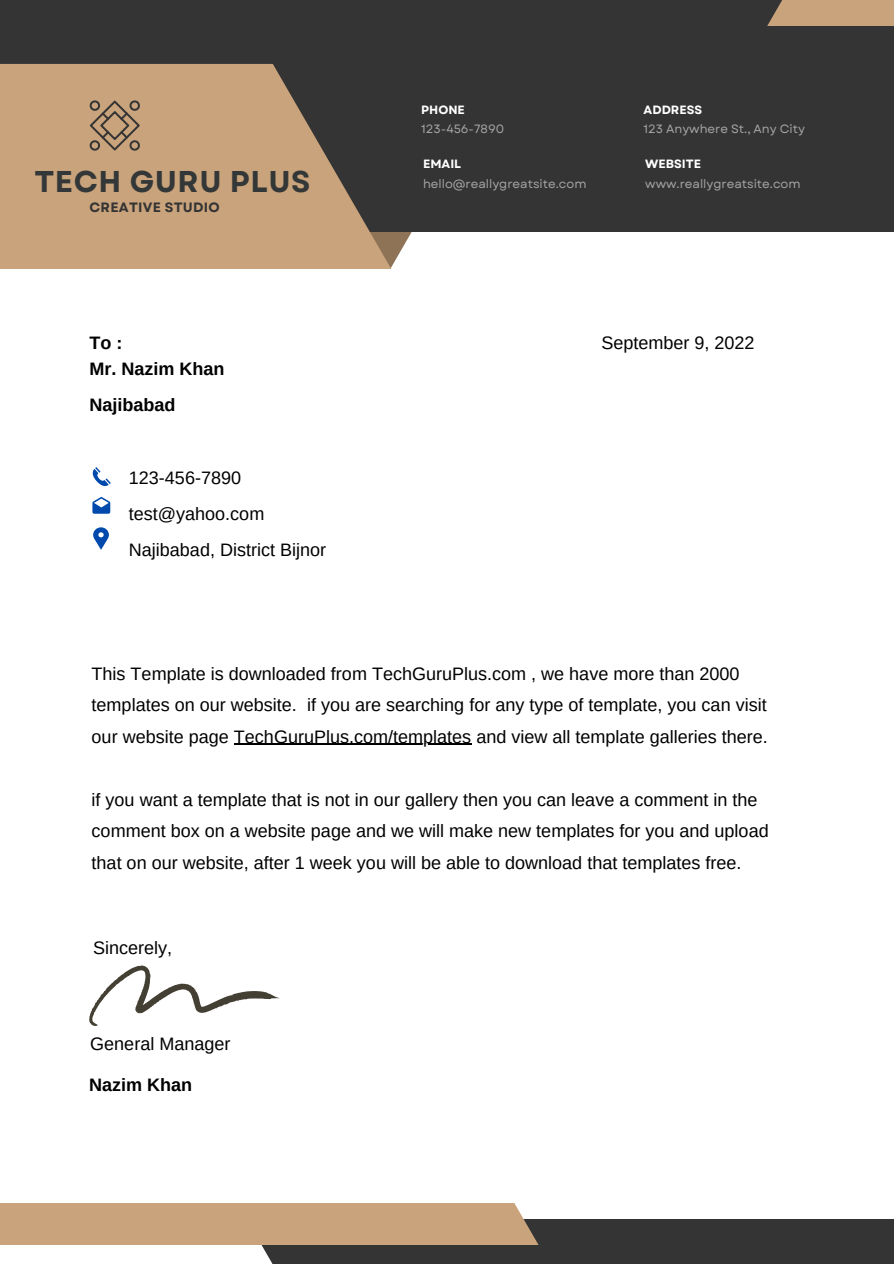
<style>
.page{position:relative;width:894px;height:1264px;background:#fff}
.page>*{position:absolute;margin:0;border:0;box-sizing:border-box;transform-origin:0 0}
.t1{font:700 30px "Garet";letter-spacing:.02em;color:#343737}
.t2{font:18px/31.5px "Arimo";color:#000}
.t3{font:700 18px/26.7px "Arimo";color:#000}
.t4{font:700 13.5px "Garet";letter-spacing:.02em;color:#343434}
.t5{font:12px "Garet";color:#a6a6a6}
.t6{font:700 12px "Garet";color:#fff}
</style>
<div class="page">
<svg style="left:392px;top:232px;width:20px;height:34px"></svg>
<div style="left:0;top:0;width:893px;height:232px;background:#343434"></div>
<svg style="left:0;top:64px;width:392px;height:205px;fill:#c9a37b"></svg>
<div style="left:768px;top:0;width:125px;height:25px;background:#c9a37b"></div>
<svg style="left:0;top:1203px;width:893px;height:60px"></svg>
<svg style="left:89px;top:100px;width:51px;height:51px"></svg>
<hr style="left:234px;top:743px;width:237px;height:2px;background:#000">
<svg style="left:93px;top:527px;width:16px;height:23px"></svg>
<svg style="left:92px;top:497px;width:18px;height:16px"></svg>
<svg style="left:92px;top:467px;width:19px;height:19px"></svg>
<svg style="left:89px;top:965px;width:190px;height:61px"></svg>
<p class="t6" style="left:421px;top:101px;width:45px">PHONE</p>
<p class="t6" style="left:643px;top:101px;width:60px">ADDRESS</p>
<p class="t5" style="left:421px;top:121px;width:84px">123-456-7890</p>
<p class="t6" style="left:423px;top:155px;width:40px">EMAIL</p>
<p class="t6" style="left:645px;top:155px;width:57px">WEBSITE</p>
<p class="t5" style="left:423px;top:175px;width:165px">hello@reallygreatsite.com</p>
<p class="t5" style="left:643px;top:121px;width:163px">123 Anywhere St., Any City</p>
<h1 class="t1" style="left:34px;top:160px;width:277px">TECH GURU PLUS</h1>
<p class="t5" style="left:645px;top:175px;width:157px">www.reallygreatsite.com</p>
<p class="t4" style="left:89px;top:198px;width:132px">CREATIVE STUDIO</p>
<p class="t3" style="left:89px;top:329px;width:137px">To :<br>Mr. Nazim Khan</p>
<p class="t3" style="left:89px;top:392px;width:88px">Najibabad</p>
<p class="t2" style="left:129px;top:460px;width:199px;line-height:36px">123-456-7890 test@yahoo.com<br>Najibabad, District Bijnor</p>
<p class="t2" style="left:601px;top:326px;width:155px">September 9, 2022</p>
<p class="t2" style="left:92px;top:657px;width:677px">This Template is downloaded from TechGuruPlus.com , we have more than 2000 templates on our website. if you are searching for any type of template, you can visit our website page TechGuruPlus.com/templates and view all template galleries there.</p>
<p class="t2" style="left:92px;top:783px;width:678px">if you want a template that is not in our gallery then you can leave a comment in the comment box on a website page and we will make new templates for you and upload that on our website, after 1 week you will be able to download that templates free.</p>
<p class="t2" style="left:93px;top:931px;width:81px">Sincerely,</p>
<p class="t2" style="left:90px;top:1028px;width:142px">General Manager</p>
<p class="t3" style="left:89px;top:1071px;width:105px">Nazim Khan</p>
</div>
